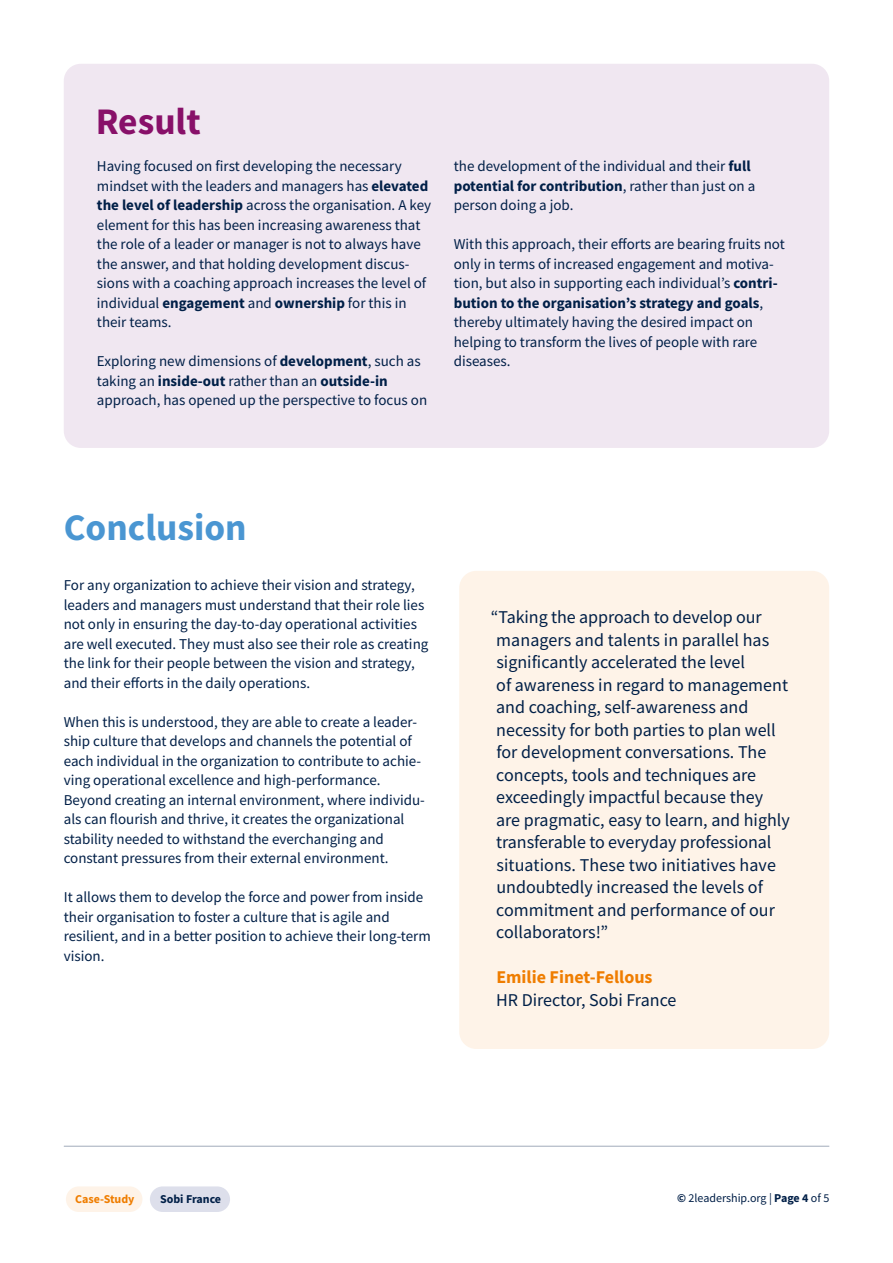
<style>
.page{position:relative;width:893px;height:1263px;background:#fff}
.page>*{position:absolute;margin:0;border:0;box-sizing:border-box;transform-origin:0 0}
.t1{font:700 37.5px "Source Sans Pro";color:#4a96d2}
.t2{font:700 37.5px "Source Sans Pro";color:#881069}
.t3{font:18px/22.5px "Source Sans Pro";color:#001f47}
.t4{font:700 18px "Source Sans Pro";color:#ef7d00}
.t5{font:15px/19.5px "Source Sans Pro";color:#001f47}
.t6{font:12px "Source Sans Pro";color:#001f47}
.t7{font:700 12px "Source Sans Pro";color:#ef7d00}
.t8{font:700 12px "Source Sans Pro";color:#001f47}
.s1{font-weight:700}
</style>
<div class="page">
<div style="left:150px;top:1186px;width:80px;height:26px;background:#dddfeb;border-radius:13px"></div>
<div style="left:66px;top:1186px;width:76px;height:26px;background:#fef3e8;border-radius:13px"></div>
<div style="left:64px;top:64px;width:765px;height:384px;background:#f0e7f1;border-radius:17px"></div>
<hr style="left:64px;top:1146px;width:765px;height:1px;background:#001f47">
<div style="left:459px;top:571px;width:370px;height:478px;background:#fef3e8;border-radius:17px"></div>
<h1 class="t2" style="left:96px;top:97px;width:107px">Result</h1>
<p class="t5" style="left:97px;top:157px;width:336px">Having focused on first developing the necessary mindset with the leaders and managers has <span class="s1">elevated the level of leadership</span> across the organisation. A key element for this has been increasing awareness that the role of a leader or manager is not to always have the answer, and that holding development discus&shy;sions with a coaching approach increases the level of individual <span class="s1">engagement</span> and <span class="s1">ownership</span> for this in their teams.</p>
<p class="t5" style="left:97px;top:352px;width:332px">Exploring new dimensions of <span class="s1">development</span>, such as taking an <span class="s1">inside-out</span> rather than an <span class="s1">outside-in </span>approach, has opened up the perspective to focus on</p>
<p class="t5" style="left:454px;top:157px;width:303px">the development of the individual and their <span class="s1">full potential for contribution</span>, rather than just on a person doing a job.</p>
<p class="t5" style="left:454px;top:235px;width:333px">With this approach, their efforts are bearing fruits not only in terms of increased engagement and motiva&shy;tion, but also in supporting each individual’s <span class="s1">contri&shy;bution to the organisation’s strategy and goals</span>, thereby ultimately having the desired impact on helping to transform the lives of people with rare diseases.</p>
<h1 class="t1" style="left:64px;top:502px;width:184px">Conclusion</h1>
<p class="t5" style="left:64px;top:575px;width:366px">For any organization to achieve their vision and strategy, leaders and managers must understand that their role lies not only in ensuring the day-to-day operational activities are well executed. They must also see their role as creating the link for their people between the vision and strategy, and their efforts in the daily operations.</p>
<p class="t5" style="left:64px;top:712px;width:363px">When this is understood, they are able to create a leader&shy;ship culture that develops and channels the potential of each individual in the organization to contribute to achie&shy;ving operational excellence and high-performance.<br>Beyond creating an internal environment, where individu&shy;als can flourish and thrive, it creates the organizational stability needed to withstand the everchanging and constant pressures from their external environment.</p>
<p class="t5" style="left:64px;top:887px;width:369px">It allows them to develop the force and power from inside their organisation to foster a culture that is agile and resilient, and in a better position to achieve their long-term vision.</p>
<p class="t3" style="left:491px;top:606px;width:300px">“Taking the approach to develop our managers and talents in parallel has significantly accelerated the level<br>of awareness in regard to management and coaching, self-awareness and necessity for both parties to plan well for development conversations. The concepts, tools and techniques are exceedingly impactful because they<br>are pragmatic, easy to learn, and highly transferable to everyday professional situations. These two initiatives have undoubtedly increased the levels of commitment and performance of our collaborators!”</p>
<p class="t4" style="left:496px;top:965px;width:158px">Emilie Finet-Fellous</p>
<p class="t3" style="left:496px;top:988px;width:182px">HR Director, Sobi France</p>
<p class="t7" style="left:75px;top:1191px;width:61px">Case-Study</p>
<p class="t8" style="left:160px;top:1191px;width:63px">Sobi France</p>
<p class="t6" style="left:677px;top:1190px;width:154px"><span class="s1">©</span> 2leadership.org | <span class="s1">Page 4</span> of 5</p>
</div>
